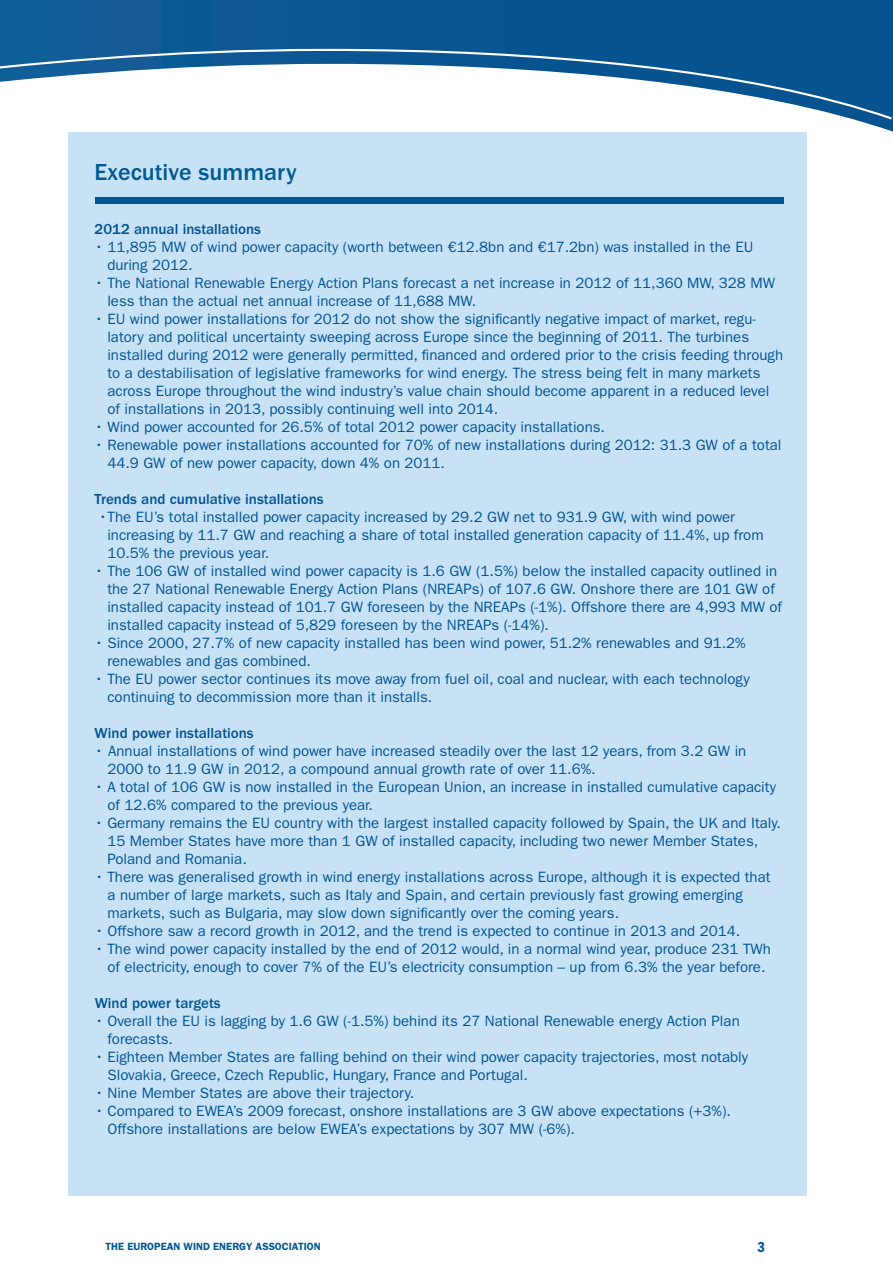
<style>
.page{position:relative;width:893px;height:1263px;background:#fff}
.page>*{position:absolute;margin:0;border:0;box-sizing:border-box;transform-origin:0 0}
.t1{font:500 24px "ITC Franklin Gothic Std";color:#005a94}
.t2{font:15px/18px "ITC Franklin Gothic Std";color:#005595}
.t3{font:500 15px "ITC Franklin Gothic Std";color:#005595}
.t4{font:15px "ITC Franklin Gothic Std Dm Cd";color:#005a94}
.t5{font:600 10.5px "ITC Franklin Gothic Std";color:#005a94}
</style>
<div class="page">
<svg style="left:0;top:0;width:893px;height:132px"></svg>
<svg style="left:0;top:48px;width:893px;height:73px"></svg>
<div style="left:68px;top:132px;width:739px;height:1064px;background:#c8e2f5"></div>
<div style="left:95px;top:198px;width:688px;height:6px;background:#005595"></div>
<h1 class="t1" style="left:95px;top:159px;width:204px">Executive summary</h1>
<p class="t3" style="left:95px;top:221px;width:168px">2012 annual installations</p>
<p class="t2" style="left:107px;top:238px;width:648px;text-indent:-13px">• 11,895 MW of wind power capacity (worth between €12.8bn and €17.2bn) was installed in the EU during 2012.</p>
<p class="t2" style="left:107px;top:274px;width:669px;text-indent:-13px">• The National Renewable Energy Action Plans forecast a net increase in 2012 of 11,360 MW, 328 MW less than the actual net annual increase of 11,688 MW.</p>
<p class="t2" style="left:107px;top:310px;width:677px;text-indent:-13px">• EU wind power installations for 2012 do not show the significantly negative impact of market, regu&shy;latory and political uncertainty sweeping across Europe since the beginning of 2011. The turbines installed during 2012 were generally permitted, financed and ordered prior to the crisis feeding through to a destabilisation of legislative frameworks for wind energy. The stress being felt in many markets across Europe throughout the wind industry’s value chain should become apparent in a reduced level of installations in 2013, possibly continuing well into 2014.</p>
<p class="t2" style="left:95px;top:418px;width:512px">• Wind power accounted for 26.5% of total 2012 power capacity installations.</p>
<p class="t2" style="left:107px;top:436px;width:676px;text-indent:-13px">• Renewable power installations accounted for 70% of new installations during 2012: 31.3 GW of a total<br>44.9 GW of new power capacity, down 4% on 2011.</p>
<p class="t3" style="left:95px;top:491px;width:230px">Trends and cumulative installations</p>
<p class="t2" style="left:107px;top:508px;width:658px;text-indent:-9px">•The EU’s total installed power capacity increased by 29.2 GW net to 931.9 GW, with wind power increasing by 11.7 GW and reaching a share of total installed generation capacity of 11.4%, up from<br>10.5% the previous year.</p>
<p class="t2" style="left:107px;top:562px;width:676px;text-indent:-13px">• The 106 GW of installed wind power capacity is 1.6 GW (1.5%) below the installed capacity outlined in the 27 National Renewable Energy Action Plans (NREAPs) of 107.6 GW. Onshore there are 101 GW of installed capacity instead of 101.7 GW foreseen by the NREAPs (-1%). Offshore there are 4,993 MW of installed capacity instead of 5,829 foreseen by the NREAPs (-14%).</p>
<p class="t2" style="left:107px;top:634px;width:640px;text-indent:-13px">• Since 2000, 27.7% of new capacity installed has been wind power, 51.2% renewables and 91.2% renewables and gas combined.</p>
<p class="t2" style="left:107px;top:670px;width:644px;text-indent:-13px">• The EU power sector continues its move away from fuel oil, coal and nuclear, with each technology continuing to decommission more than it installs.</p>
<p class="t3" style="left:95px;top:725px;width:161px">Wind power installations</p>
<p class="t2" style="left:107px;top:742px;width:640px;text-indent:-13px">• Annual installations of wind power have increased steadily over the last 12 years, from 3.2 GW in<br>2000 to 11.9 GW in 2012, a compound annual growth rate of over 11.6%.</p>
<p class="t2" style="left:107px;top:778px;width:670px;text-indent:-13px">• A total of 106 GW is now installed in the European Union, an increase in installed cumulative capacity of 12.6% compared to the previous year.</p>
<p class="t2" style="left:107px;top:814px;width:675px;text-indent:-13px">• Germany remains the EU country with the largest installed capacity followed by Spain, the UK and Italy.<br>15 Member States have more than 1 GW of installed capacity, including two newer Member States,<br>Poland and Romania.</p>
<p class="t2" style="left:107px;top:868px;width:665px;text-indent:-13px">• There was generalised growth in wind energy installations across Europe, although it is expected that a number of large markets, such as Italy and Spain, and certain previously fast growing emerging markets, such as Bulgaria, may slow down significantly over the coming years.</p>
<p class="t2" style="left:95px;top:922px;width:647px">• Offshore saw a record growth in 2012, and the trend is expected to continue in 2013 and 2014.</p>
<p class="t2" style="left:95px;top:940px;width:678px;text-align:center">• The wind power capacity installed by the end of 2012 would, in a normal wind year, produce 231 TWh of electricity, enough to cover 7% of the EU’s electricity consumption – up from 6.3% the year before.</p>
<p class="t3" style="left:95px;top:995px;width:127px">Wind power targets</p>
<p class="t2" style="left:107px;top:1012px;width:634px;text-indent:-13px">• Overall the EU is lagging by 1.6 GW (-1.5%) behind its 27 National Renewable energy Action Plan forecasts.</p>
<p class="t2" style="left:107px;top:1048px;width:642px;text-indent:-13px">• Eighteen Member States are falling behind on their wind power capacity trajectories, most notably<br>Slovakia, Greece, Czech Republic, Hungary, France and Portugal.</p>
<p class="t2" style="left:95px;top:1084px;width:321px">• Nine Member States are above their trajectory.</p>
<p class="t2" style="left:107px;top:1102px;width:625px;text-indent:-13px">• Compared to EWEA’s 2009 forecast, onshore installations are 3 GW above expectations (+3%).<br>Offshore installations are below EWEA’s expectations by 307 MW (-6%).</p>
<p class="t5" style="left:106px;top:1240px;width:217px">THE EUROPEAN WIND ENERGY ASSOCIATION</p>
<p class="t4" style="left:757px;top:1238px;width:9px">3</p>
</div>
